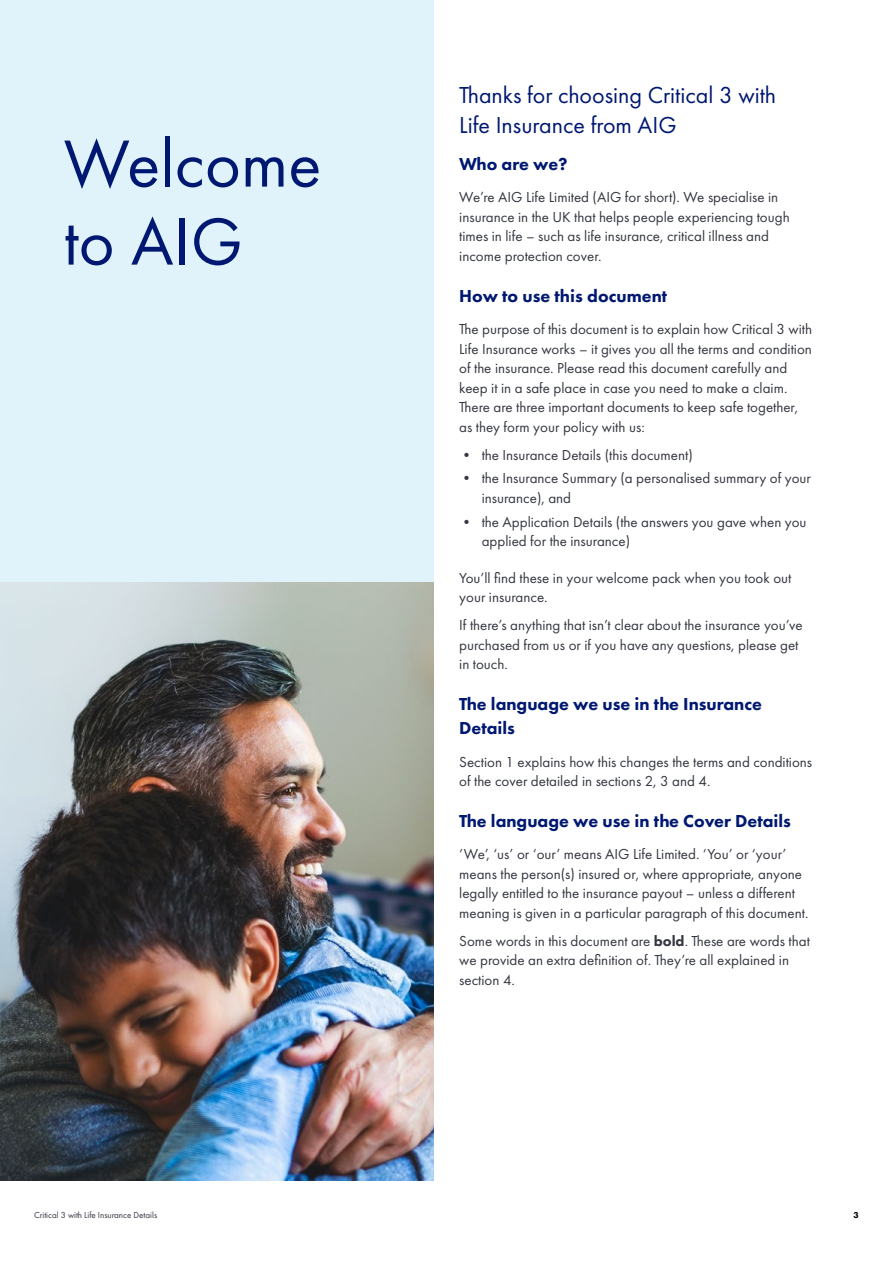
<style>
.page{position:relative;width:893px;height:1263px;background:#fff}
.page>*{position:absolute;margin:0;border:0;box-sizing:border-box;transform-origin:0 0}
.H_Section{font:69px/78px "Futura PT";color:#001871}
.t1{font:24px/30px "Futura PT";color:#001871}
.Blue_Subheads{font:800 18px/24px "Futura PT";color:#001871}
.Body{font:15px/19.5px "Futura PT";color:#343741}
.End_body{font:15px/19.5px "Futura PT";color:#343741}
.Bullets{font:15px/19.5px "Futura PT";color:#343741}
.End_bullet{font:15px/19.5px "Futura PT";color:#343741}
.t2{font:9px "Futura PT";color:#343741}
.t3{font:800 9px "Futura PT";color:#000}
.s1{font-weight:800}
</style>
<div class="page">
<div style="left:0;top:0;width:434px;height:583px;background:#e0f3fb"></div>
<img style="left:0;top:583px;width:434px;height:597px">
<p class="H_Section" style="left:64px;top:124px;width:259px">Welcome to AIG</p>
<p class="t1" style="left:459px;top:80px;width:318px">Thanks for choosing Critical 3 with<br>Life Insurance from AIG</p>
<p class="Blue_Subheads" style="left:459px;top:152px;width:110px">Who are we?</p>
<p class="End_body" style="left:459px;top:188px;width:332px">We’re AIG Life Limited (AIG for short). We specialise in insurance in the UK that helps people experiencing tough times in life – such as life insurance, critical illness and income protection cover.</p>
<p class="Blue_Subheads" style="left:459px;top:284px;width:210px">How to use this document</p>
<p class="Body" style="left:459px;top:319px;width:354px">The purpose of this document is to explain how Critical 3 with Life Insurance works – it gives you all the terms and condition of the insurance. Please read this document carefully and keep it in a safe place in case you need to make a claim.<br>There are three important documents to keep safe together, as they form your policy with us:</p>
<p class="Bullets" style="left:459px;top:445px;width:235px">• the Insurance Details (this document)</p>
<p class="Bullets" style="left:482px;top:469px;width:331px;text-indent:-22px">• the Insurance Summary (a personalised summary of your insurance), and</p>
<p class="End_bullet" style="left:482px;top:512px;width:326px;text-indent:-22px">• the Application Details (the answers you gave when you applied for the insurance)</p>
<p class="Body" style="left:459px;top:568px;width:334px">You’ll find these in your welcome pack when you took out your insurance.</p>
<p class="End_body" style="left:459px;top:615px;width:345px">If there’s anything that isn’t clear about the insurance you’ve purchased from us or if you have any questions, please get in touch.</p>
<p class="Blue_Subheads" style="left:459px;top:692px;width:304px">The language we use in the Insurance<br>Details</p>
<p class="End_body" style="left:459px;top:752px;width:354px">Section 1 explains how this changes the terms and conditions of the cover detailed in sections 2, 3 and 4.</p>
<p class="Blue_Subheads" style="left:459px;top:809px;width:333px">The language we use in the Cover Details</p>
<p class="Body" style="left:459px;top:844px;width:351px">‘We’, ‘us’ or ‘our’ means AIG Life Limited. ‘You’ or ‘your’ means the person(s) insured or, where appropriate, anyone legally entitled to the insurance payout – unless a different meaning is given in a particular paragraph of this document.</p>
<p class="End_body" style="left:459px;top:931px;width:352px">Some words in this document are <span class="s1">bold</span>. These are words that we provide an extra definition of. They’re all explained in section 4.</p>
<p class="t2" style="left:34px;top:1209px;width:125px">Critical 3 with Life Insurance Details</p>
<p class="t3" style="left:853px;top:1209px;width:7px">3</p>
</div>
